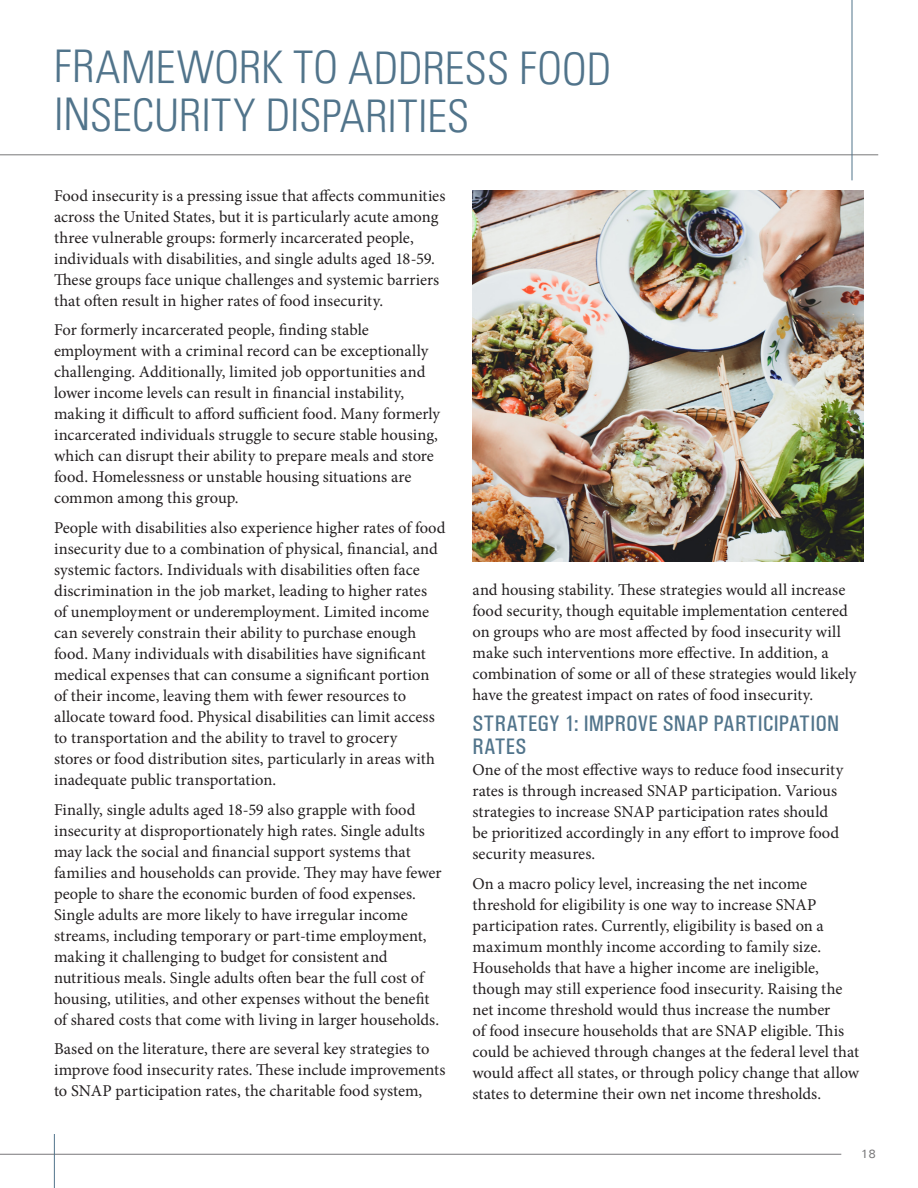
<style>
.page{position:relative;width:918px;height:1188px;background:#fff}
.page>*{position:absolute;margin:0;border:0;box-sizing:border-box;transform-origin:0 0}
.t1{font:300 condensed 45px/47.7px "Univers LT Std";letter-spacing:-.01em;color:#51748b}
.t2{font:500 condensed 22.5px/22.5px "Univers";letter-spacing:.005em;color:#51748b}
.t3{font:16.5px/21px "Minion Pro";color:#231f20}
.t4{font:500 12px "Univers";color:#787779}
</style>
<div class="page">
<hr style="left:0;top:1154px;width:841px;height:1px;background:#787779">
<hr style="left:54px;top:1134px;width:1px;height:54px;background:#51748b">
<hr style="left:0;top:154px;width:878px;height:1px;background:#787779">
<hr style="left:852px;top:0;width:1px;height:180px;background:#51748b">
<img style="left:473px;top:190px;width:391px;height:372px">
<p class="t1" style="left:54px;top:44px;width:559px">FRAMEWORK TO ADDRESS FOOD<br>INSECURITY DISPARITIES</p>
<p class="t3" style="left:54px;top:185px;width:393px">Food insecurity is a pressing issue that affects communities across the United States, but it is particularly acute among three vulnerable groups: formerly incarcerated people, individuals with disabilities, and single adults aged 18-59.<br>These groups face unique challenges and systemic barriers that often result in higher rates of food insecurity.</p>
<p class="t3" style="left:54px;top:320px;width:388px">For formerly incarcerated people, finding stable employment with a criminal record can be exceptionally challenging. Additionally, limited job opportunities and lower income levels can result in financial instability, making it difficult to afford sufficient food. Many formerly incarcerated individuals struggle to secure stable housing, which can disrupt their ability to prepare meals and store food. Homelessness or unstable housing situations are common among this group.</p>
<p class="t3" style="left:54px;top:517px;width:393px">People with disabilities also experience higher rates of food insecurity due to a combination of physical, financial, and systemic factors. Individuals with disabilities often face discrimination in the job market, leading to higher rates<br>of unemployment or underemployment. Limited income can severely constrain their ability to purchase enough food. Many individuals with disabilities have significant medical expenses that can consume a significant portion of their income, leaving them with fewer resources to allocate toward food. Physical disabilities can limit access to transportation and the ability to travel to grocery<br>stores or food distribution sites, particularly in areas with inadequate public transportation.</p>
<p class="t3" style="left:54px;top:799px;width:389px">Finally, single adults aged 18-59 also grapple with food insecurity at disproportionately high rates. Single adults may lack the social and financial support systems that families and households can provide. They may have fewer people to share the economic burden of food expenses.<br>Single adults are more likely to have irregular income streams, including temporary or part-time employment, making it challenging to budget for consistent and nutritious meals. Single adults often bear the full cost of housing, utilities, and other expenses without the benefit of shared costs that come with living in larger households.</p>
<p class="t3" style="left:54px;top:1039px;width:393px">Based on the literature, there are several key strategies to improve food insecurity rates. These include improvements to SNAP participation rates, the charitable food system,</p>
<p class="t3" style="left:472px;top:580px;width:386px">and housing stability. These strategies would all increase food security, though equitable implementation centered on groups who are most affected by food insecurity will make such interventions more effective. In addition, a combination of some or all of these strategies would likely have the greatest impact on rates of food insecurity.</p>
<p class="t2" style="left:472px;top:713px;width:368px">STRATEGY 1: IMPROVE SNAP PARTICIPATION<br>RATES</p>
<p class="t3" style="left:472px;top:759px;width:372px">One of the most effective ways to reduce food insecurity rates is through increased SNAP participation. Various strategies to increase SNAP participation rates should be prioritized accordingly in any effort to improve food security measures.</p>
<p class="t3" style="left:472px;top:873px;width:388px">On a macro policy level, increasing the net income threshold for eligibility is one way to increase SNAP participation rates. Currently, eligibility is based on a maximum monthly income according to family size.<br>Households that have a higher income are ineligible, though may still experience food insecurity. Raising the net income threshold would thus increase the number<br>of food insecure households that are SNAP eligible. This could be achieved through changes at the federal level that would affect all states, or through policy change that allow states to determine their own net income thresholds.</p>
<p class="t4" style="left:861px;top:1146px;width:17px">18</p>
</div>
